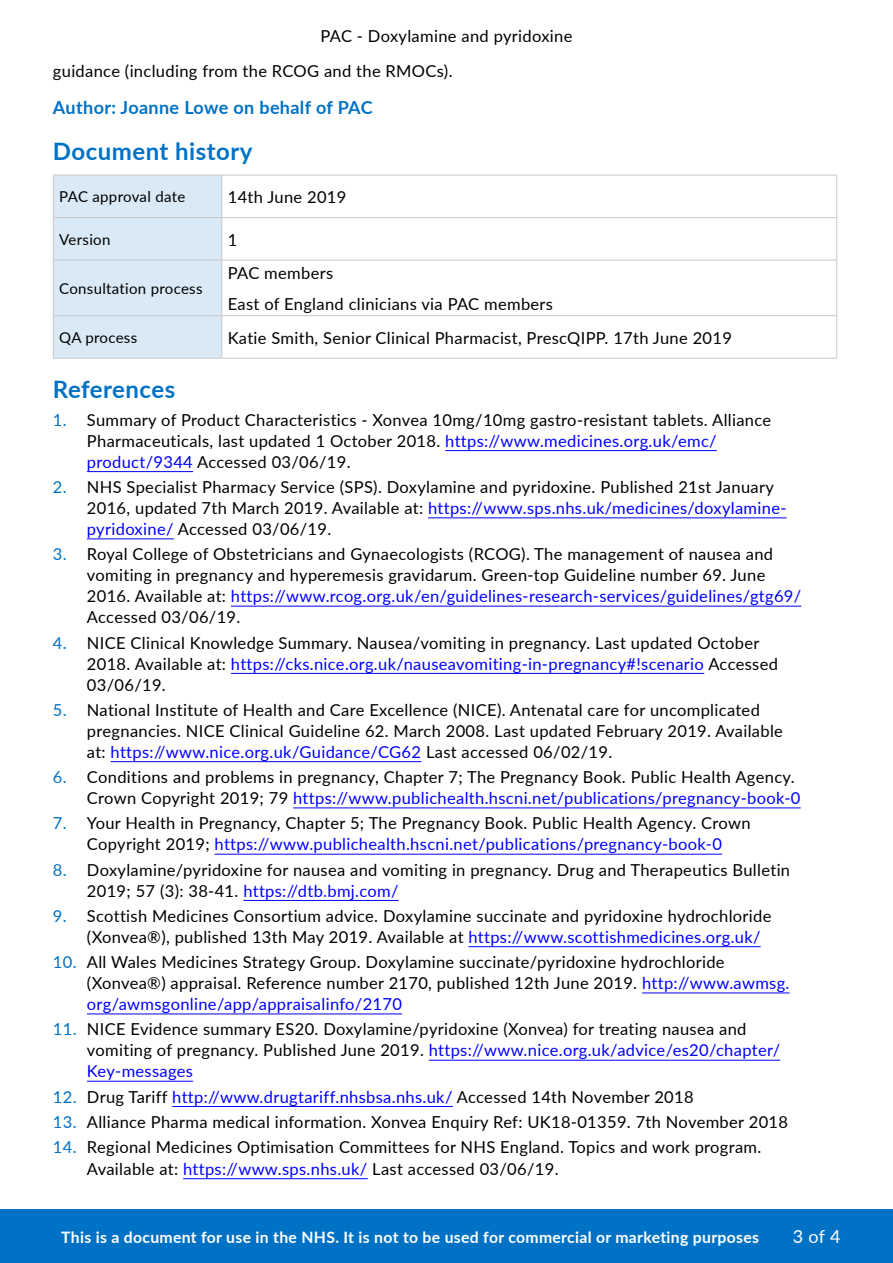
<style>
.page{position:relative;width:893px;height:1263px;background:#fff}
.page>*{position:absolute;margin:0;border:0;box-sizing:border-box;transform-origin:0 0}
.PrescQIPP_Header_1{font:700 24px "Lato";letter-spacing:.02em;color:#0072c6}
.PrescQIPP_Header_2{font:700 18px "Lato";letter-spacing:.02em;color:#0072c6}
.t1{font:18px "Lato";color:#fff}
.PrescQIPP_Body{font:16.5px/21px "Lato";letter-spacing:.02em;color:#000}
.t2{font:16.5px "Lato";letter-spacing:.02em;color:#00f}
.t3{font:700 15.75px "Lato";letter-spacing:.02em;color:#fff}
.PrescQIPP_Body-2{font:15px "Lato";letter-spacing:.02em;color:#000}
.s1{color:#0072c6}
.s2{color:#00f}
.s3{color:#000}
</style>
<div class="page">
<hr style="left:445px;top:450px;width:272px;height:1px;background:#00f">
<hr style="left:87px;top:471px;width:106px;height:1px;background:#00f">
<hr style="left:428px;top:517px;width:359px;height:1px;background:#00f">
<hr style="left:87px;top:538px;width:87px;height:1px;background:#00f">
<hr style="left:231px;top:606px;width:570px;height:1px;background:#00f">
<hr style="left:231px;top:673px;width:473px;height:1px;background:#00f">
<hr style="left:111px;top:761px;width:310px;height:1px;background:#00f">
<hr style="left:293px;top:807px;width:508px;height:1px;background:#00f">
<hr style="left:215px;top:854px;width:507px;height:1px;background:#00f">
<hr style="left:243px;top:900px;width:156px;height:1px;background:#00f">
<hr style="left:468px;top:946px;width:293px;height:1px;background:#00f">
<hr style="left:642px;top:992px;width:148px;height:1px;background:#00f">
<hr style="left:87px;top:1013px;width:315px;height:1px;background:#00f">
<hr style="left:429px;top:1060px;width:351px;height:1px;background:#00f">
<hr style="left:87px;top:1081px;width:106px;height:1px;background:#00f">
<hr style="left:172px;top:1106px;width:281px;height:1px;background:#00f">
<hr style="left:183px;top:1178px;width:185px;height:1px;background:#00f">
<div style="left:54px;top:176px;width:167px;height:182px;background:#d9eaf6"></div>
<hr style="left:53px;top:175px;width:169px;height:1px;background:#c8c8c8">
<hr style="left:53px;top:175px;width:1px;height:42px;background:#c8c8c8">
<hr style="left:222px;top:175px;width:615px;height:1px;background:#c8c8c8">
<hr style="left:221px;top:175px;width:1px;height:42px;background:#c8c8c8">
<hr style="left:836px;top:175px;width:1px;height:42px;background:#c8c8c8">
<hr style="left:53px;top:217px;width:169px;height:1px;background:#c8c8c8">
<hr style="left:53px;top:218px;width:1px;height:42px;background:#c8c8c8">
<hr style="left:222px;top:217px;width:615px;height:1px;background:#c8c8c8">
<hr style="left:221px;top:218px;width:1px;height:42px;background:#c8c8c8">
<hr style="left:836px;top:218px;width:1px;height:42px;background:#c8c8c8">
<hr style="left:53px;top:260px;width:169px;height:1px;background:#c8c8c8">
<hr style="left:53px;top:260px;width:1px;height:55px;background:#c8c8c8">
<hr style="left:222px;top:260px;width:615px;height:1px;background:#c8c8c8">
<hr style="left:221px;top:260px;width:1px;height:55px;background:#c8c8c8">
<hr style="left:836px;top:260px;width:1px;height:55px;background:#c8c8c8">
<hr style="left:53px;top:315px;width:169px;height:1px;background:#c8c8c8">
<hr style="left:53px;top:316px;width:1px;height:42px;background:#c8c8c8">
<hr style="left:222px;top:315px;width:615px;height:1px;background:#c8c8c8">
<hr style="left:221px;top:316px;width:1px;height:42px;background:#c8c8c8">
<hr style="left:836px;top:316px;width:1px;height:42px;background:#c8c8c8">
<hr style="left:53px;top:358px;width:169px;height:1px;background:#c8c8c8">
<hr style="left:222px;top:358px;width:615px;height:1px;background:#c8c8c8">
<div style="left:0;top:1209px;width:893px;height:54px;background:#0072c6"></div>
<p class="PrescQIPP_Body" style="left:53px;top:17px;width:521px;line-height:35.4px;text-indent:267px">PAC - Doxylamine and pyridoxine guidance (including from the RCOG and the RMOCs).</p>
<p class="PrescQIPP_Header_2" style="left:53px;top:95px;width:321px">Author: Joanne Lowe on behalf of PAC</p>
<p class="PrescQIPP_Header_1" style="left:53px;top:134px;width:201px">Document history</p>
<p class="PrescQIPP_Body-2" style="left:59px;top:186px;width:127px">PAC approval date</p>
<p class="PrescQIPP_Body" style="left:228px;top:186px;width:120px">14th June 2019</p>
<p class="PrescQIPP_Body-2" style="left:59px;top:229px;width:53px">Version</p>
<p class="PrescQIPP_Body" style="left:228px;top:228px;width:11px">1</p>
<p class="PrescQIPP_Body-2" style="left:59px;top:278px;width:145px">Consultation process</p>
<p class="PrescQIPP_Body" style="left:228px;top:262px;width:107px">PAC members</p>
<p class="PrescQIPP_Body" style="left:228px;top:292px;width:327px">East of England clinicians via PAC members</p>
<p class="PrescQIPP_Body-2" style="left:59px;top:327px;width:79px">QA process</p>
<p class="PrescQIPP_Body" style="left:228px;top:326px;width:506px">Katie Smith, Senior Clinical Pharmacist, PrescQIPP. 17th June 2019</p>
<p class="PrescQIPP_Header_1" style="left:53px;top:372px;width:124px">References</p>
<p class="PrescQIPP_Body" style="left:87px;top:409px;width:686px;text-indent:-34px"><span class="s1">1.</span> Summary of Product Characteristics - Xonvea 10mg/10mg gastro-resistant tablets. Alliance<br>Pharmaceuticals, last updated 1 October 2018. <span class="s2">https://www.medicines.org.uk/emc/ product/9344</span> Accessed 03/06/19.</p>
<p class="PrescQIPP_Body" style="left:87px;top:476px;width:701px;text-indent:-34px"><span class="s1">2.</span> NHS Specialist Pharmacy Service (SPS). Doxylamine and pyridoxine. Published 21st January<br>2016, updated 7th March 2019. Available at: <span class="s2">https://www.sps.nhs.uk/medicines/doxylamine&shy;pyridoxine/</span> Accessed 03/06/19.</p>
<p class="PrescQIPP_Body" style="left:87px;top:543px;width:716px;text-indent:-34px"><span class="s1">3.</span> Royal College of Obstetricians and Gynaecologists (RCOG). The management of nausea and vomiting in pregnancy and hyperemesis gravidarum. Green-top Guideline number 69. June 2016. Available at: <span class="s2">https://www.rcog.org.uk/en/guidelines-research-services/guidelines/gtg69/ </span>Accessed 03/06/19.</p>
<p class="PrescQIPP_Body" style="left:87px;top:631px;width:692px;text-indent:-34px"><span class="s1">4.</span> NICE Clinical Knowledge Summary. Nausea/vomiting in pregnancy. Last updated October<br>2018. Available at: <span class="s2">https://cks.nice.org.uk/nauseavomiting-in-pregnancy#!scenario</span> Accessed<br>03/06/19.</p>
<p class="PrescQIPP_Body" style="left:87px;top:699px;width:697px;text-indent:-34px"><span class="s1">5.</span> National Institute of Health and Care Excellence (NICE). Antenatal care for uncomplicated pregnancies. NICE Clinical Guideline 62. March 2008. Last updated February 2019. Available at: <span class="s2">https://www.nice.org.uk/Guidance/CG62</span> Last accessed 06/02/19.</p>
<p class="PrescQIPP_Body" style="left:87px;top:766px;width:715px;text-indent:-34px"><span class="s1">6.</span> Conditions and problems in pregnancy, Chapter 7; The Pregnancy Book. Public Health Agency.<br>Crown Copyright 2019; 79 <span class="s2">https://www.publichealth.hscni.net/publications/pregnancy-book-0</span></p>
<p class="PrescQIPP_Body" style="left:53px;top:812px;width:699px;text-align:center"><span class="s1">7.</span> Your Health in Pregnancy, Chapter 5; The Pregnancy Book. Public Health Agency. Crown<br>Copyright 2019; <span class="s2">https://www.publichealth.hscni.net/publications/pregnancy-book-0</span></p>
<p class="PrescQIPP_Body" style="left:87px;top:858px;width:705px;text-indent:-34px"><span class="s1">8.</span> Doxylamine/pyridoxine for nausea and vomiting in pregnancy. Drug and Therapeutics Bulletin<br>2019; 57 (3): 38-41. <span class="s2">https://dtb.bmj.com/</span></p>
<p class="PrescQIPP_Body" style="left:87px;top:905px;width:686px;text-indent:-34px"><span class="s1">9.</span> Scottish Medicines Consortium advice. Doxylamine succinate and pyridoxine hydrochloride (Xonvea®), published 13th May 2019. Available at <span class="s2">https://www.scottishmedicines.org.uk/</span></p>
<p class="PrescQIPP_Body" style="left:87px;top:951px;width:704px;text-indent:-34px"><span class="s1">10.</span> All Wales Medicines Strategy Group. Doxylamine succinate/pyridoxine hydrochloride (Xonvea®) appraisal. Reference number 2170, published 12th June 2019. <span class="s2">http://www.awmsg. org/awmsgonline/app/appraisalinfo/2170</span></p>
<p class="PrescQIPP_Body" style="left:87px;top:1018px;width:695px;text-indent:-34px"><span class="s1">11.</span> NICE Evidence summary ES20. Doxylamine/pyridoxine (Xonvea) for treating nausea and vomiting of pregnancy. Published June 2019. <span class="s2">https://www.nice.org.uk/advice/es20/chapter/<br>Key-messages</span></p>
<p class="t2" style="left:53px;top:1085px;width:642px"><span class="s1">12.</span> <span class="s3">Drug Tariff</span> http://www.drugtariff.nhsbsa.nhs.uk/ <span class="s3">Accessed 14th November 2018</span></p>
<p class="PrescQIPP_Body" style="left:53px;top:1111px;width:737px"><span class="s1">13.</span> Alliance Pharma medical information. Xonvea Enquiry Ref: UK18-01359. 7th November 2018</p>
<p class="PrescQIPP_Body" style="left:87px;top:1135px;width:676px;line-height:21.8px;text-indent:-34px"><span class="s1">14.</span> Regional Medicines Optimisation Committees for NHS England. Topics and work program.<br>Available at: <span class="s2">https://www.sps.nhs.uk/</span> Last accessed 03/06/19.</p>
<p class="t3" style="left:61px;top:1225px;width:699px">This is a document for use in the NHS. It is not to be used for commercial or marketing purposes</p>
<p class="t1" style="left:793px;top:1223px;width:49px">3 of 4</p>
</div>
